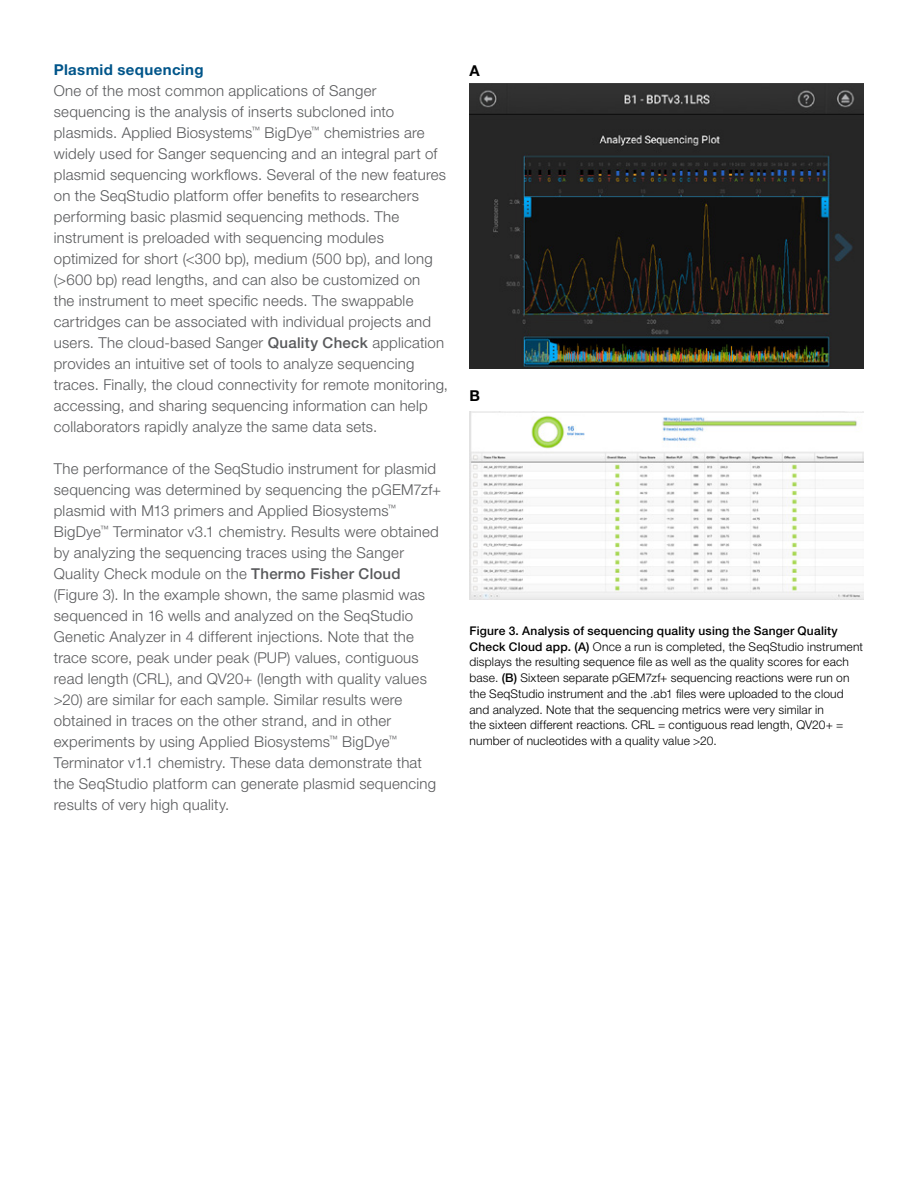
<style>
.page{position:relative;width:918px;height:1188px;background:#fff}
.page>*{position:absolute;margin:0;border:0;box-sizing:border-box;transform-origin:0 0}
.t1{font:300 15px/21px "Helvetica Neue LT Std";letter-spacing:.015em;color:#58595b}
.t2{font:700 15px "Helvetica Neue LT Std";letter-spacing:.025em;color:#00558a}
.t3{font:700 15px "Helvetica Neue LT Std";color:#000}
.t4{font:300 12px/15.8px "Helvetica Neue LT Std";letter-spacing:.015em;color:#000}
.s1{font-weight:500}
</style>
<div class="page">
<img style="left:470px;top:84px;width:394px;height:284px">
<img style="left:470px;top:411px;width:394px;height:189px">
<p class="t2" style="left:54px;top:60px;width:151px">Plasmid sequencing</p>
<p class="t1" style="left:54px;top:80px;width:396px">One of the most common applications of Sanger sequencing is the analysis of inserts subcloned into plasmids. Applied Biosystems<sup>™</sup> BigDye<sup>™</sup> chemistries are widely used for Sanger sequencing and an integral part of plasmid sequencing workflows. Several of the new features on the SeqStudio platform offer benefits to researchers performing basic plasmid sequencing methods. The instrument is preloaded with sequencing modules optimized for short (&lt;300 bp), medium (500 bp), and long (&gt;600 bp) read lengths, and can also be customized on<br>the instrument to meet specific needs. The swappable cartridges can be associated with individual projects and users. The cloud-based Sanger <span class="s1">Quality Check</span> application provides an intuitive set of tools to analyze sequencing traces. Finally, the cloud connectivity for remote monitoring, accessing, and sharing sequencing information can help collaborators rapidly analyze the same data sets.</p>
<p class="t1" style="left:54px;top:458px;width:389px">The performance of the SeqStudio instrument for plasmid sequencing was determined by sequencing the pGEM7zf+ plasmid with M13 primers and Applied Biosystems<sup>™ </sup>BigDye<sup>™</sup> Terminator v3.1 chemistry. Results were obtained by analyzing the sequencing traces using the Sanger Quality Check module on the <span class="s1">Thermo Fisher Cloud </span>(Figure 3). In the example shown, the same plasmid was sequenced in 16 wells and analyzed on the SeqStudio Genetic Analyzer in 4 different injections. Note that the trace score, peak under peak (PUP) values, contiguous read length (CRL), and QV20+ (length with quality values &gt;20) are similar for each sample. Similar results were obtained in traces on the other strand, and in other experiments by using Applied Biosystems<sup>™</sup> BigDye<sup>™ </sup>Terminator v1.1 chemistry. These data demonstrate that the SeqStudio platform can generate plasmid sequencing results of very high quality.</p>
<p class="t3" style="left:470px;top:61px;width:12px">A</p>
<p class="t3" style="left:470px;top:386px;width:12px">B</p>
<p class="t4" style="left:470px;top:622px;width:395px"><span class="s1">Figure 3. Analysis of sequencing quality using the Sanger Quality Check Cloud app. (A)</span> Once a run is completed, the SeqStudio instrument displays the resulting sequence file as well as the quality scores for each base. <span class="s1">(B)</span> Sixteen separate pGEM7zf+ sequencing reactions were run on the SeqStudio instrument and the .ab1 files were uploaded to the cloud and analyzed. Note that the sequencing metrics were very similar in<br>the sixteen different reactions. CRL = contiguous read length, QV20+ = number of nucleotides with a quality value &gt;20.</p>
</div>
